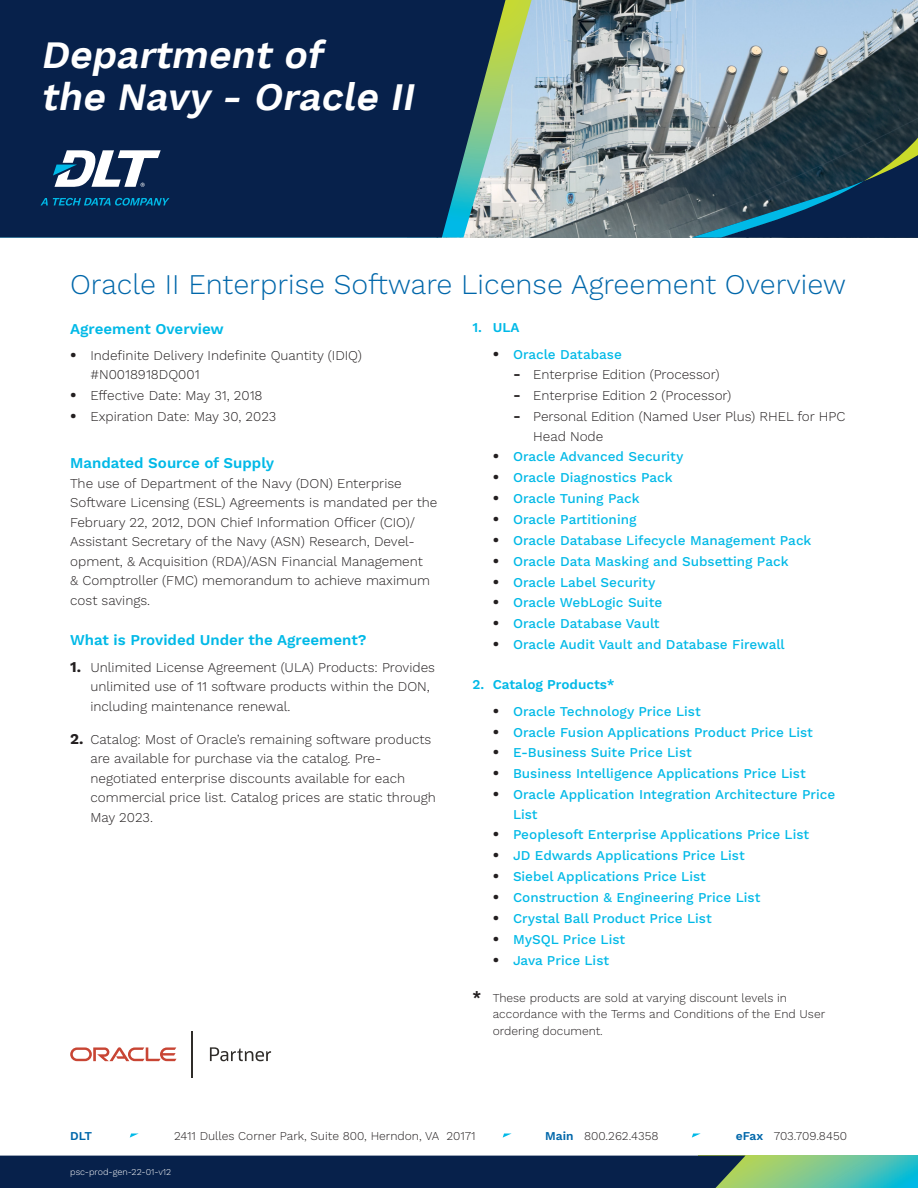
<style>
.page{position:relative;width:918px;height:1188px;background:#fff}
.page>*{position:absolute;margin:0;border:0;box-sizing:border-box;transform-origin:0 0}
.t1{font:italic 600 39px "Work Sans";color:#fff}
.t2{font:300 28.5px "Work Sans";color:#0067aa}
.t3{font:italic 600 16.5px "Work Sans";letter-spacing:.02em;color:#fff}
.t4{font:600 15px "Work Sans";color:#00b9e7}
.t5{font:300 13.5px/19.5px "Work Sans";color:#231f20}
.t6{font:500 13.5px/19.5px "Work Sans";color:#00b9e7}
.t7{font:600 13.5px "Work Sans";color:#00b9e7}
.t8{font:300 12px/16.5px "Work Sans";color:#231f20}
.t9{font:600 12px "Work Sans";color:#0067aa}
.t10{font:300 9px "Work Sans";color:#fff}
.s1{font-weight:700;font-size:15px}
.s2{font-weight:700;font-size:15px;color:#231f20}
.s3{font-weight:600;font-size:15px}
.s4{font-weight:600;color:#0067aa}
</style>
<div class="page">
<svg style="left:746px;top:1156px;width:172px;height:32px;background:#69c69c"></svg>
<div style="left:0;top:1156px;width:746px;height:32px;background:#07214b"></div>
<svg style="left:692px;top:1134px;width:8px;height:4px"></svg>
<svg style="left:503px;top:1134px;width:8px;height:4px"></svg>
<svg style="left:130px;top:1134px;width:8px;height:4px"></svg>
<img style="left:532px;top:0;width:386px;height:238px">
<svg style="left:506px;top:0;width:26px;height:238px;background:#becfbd"></svg>
<svg style="left:0;top:0;width:506px;height:238px;background:#1d3d5b"></svg>
<svg style="left:41px;top:198px;width:128px;height:8px"></svg>
<div style="left:0;top:0;width:394px;height:187px;background:#07214b"></div>
<svg style="left:692px;top:120px;width:226px;height:118px;background:#274254"></svg>
<hr style="left:192px;top:1031px;width:1px;height:46px;background:#2f2c29">
<svg style="left:70px;top:1047px;width:107px;height:14px"></svg>
<svg style="left:210px;top:1047px;width:61px;height:14px"></svg>
<p class="t1" style="left:40px;top:32px;width:283px">Department of</p>
<p class="t1" style="left:40px;top:74px;width:375px">the Navy - Oracle II</p>
<p class="t3" style="left:33px;top:37px;width:65px">dlt.com</p>
<p class="t2" style="left:70px;top:268px;width:778px">Oracle II Enterprise Software License Agreement Overview</p>
<p class="t4" style="left:70px;top:320px;width:155px">Agreement Overview</p>
<p class="t5" style="left:90px;top:346px;width:273px;text-indent:-20px"><span class="s1">•</span> Indefinite Delivery Indefinite Quantity (IDIQ) #N0018918DQ001</p>
<p class="t5" style="left:70px;top:387px;width:194px"><span class="s1">•</span> Effective Date: May 31, 2018</p>
<p class="t5" style="left:70px;top:407px;width:208px"><span class="s1">•</span> Expiration Date: May 30, 2023</p>
<p class="t4" style="left:70px;top:455px;width:206px">Mandated Source of Supply</p>
<p class="t5" style="left:70px;top:474px;width:369px">The use of Department of the Navy (DON) Enterprise Software Licensing (ESL) Agreements is mandated per the February 22, 2012, DON Chief Information Officer (CIO)/ Assistant Secretary of the Navy (ASN) Research, Devel&shy;opment, &amp; Acquisition (RDA)/ASN Financial Management<br>&amp; Comptroller (FMC) memorandum to achieve maximum cost savings.</p>
<p class="t4" style="left:70px;top:632px;width:298px">What is Provided Under the Agreement?</p>
<p class="t5" style="left:90px;top:658px;width:346px;text-indent:-20px"><span class="s1">1.</span> Unlimited License Agreement (ULA) Products: Provides unlimited use of 11 software products within the DON, including maintenance renewal.</p>
<p class="t5" style="left:90px;top:730px;width:347px;text-indent:-20px"><span class="s1">2.</span> Catalog: Most of Oracle’s remaining software products are available for purchase via the catalog. Pre&shy;negotiated enterprise discounts available for each commercial price list. Catalog prices are static through May 2023.</p>
<p class="t7" style="left:472px;top:320px;width:49px">1. ULA</p>
<p class="t6" style="left:493px;top:345px;width:131px"><span class="s2">•</span> Oracle Database</p>
<p class="t5" style="left:513px;top:366px;width:208px"><span class="s3">-</span> Enterprise Edition (Processor)</p>
<p class="t5" style="left:513px;top:386px;width:220px"><span class="s3">-</span> Enterprise Edition 2 (Processor)</p>
<p class="t5" style="left:533px;top:407px;width:314px;text-indent:-20px"><span class="s3">-</span> Personal Edition (Named User Plus) RHEL for HPC<br>Head Node</p>
<p class="t6" style="left:493px;top:448px;width:192px"><span class="s2">•</span> Oracle Advanced Security</p>
<p class="t6" style="left:493px;top:469px;width:181px"><span class="s2">•</span> Oracle Diagnostics Pack</p>
<p class="t6" style="left:493px;top:489px;width:148px"><span class="s2">•</span> Oracle Tuning Pack</p>
<p class="t6" style="left:493px;top:510px;width:145px"><span class="s2">•</span> Oracle Partitioning</p>
<p class="t6" style="left:493px;top:531px;width:320px"><span class="s2">•</span> Oracle Database Lifecycle Management Pack</p>
<p class="t6" style="left:493px;top:552px;width:297px"><span class="s2">•</span> Oracle Data Masking and Subsetting Pack</p>
<p class="t6" style="left:493px;top:573px;width:164px"><span class="s2">•</span> Oracle Label Security</p>
<p class="t6" style="left:493px;top:594px;width:171px"><span class="s2">•</span> Oracle WebLogic Suite</p>
<p class="t6" style="left:493px;top:615px;width:168px"><span class="s2">•</span> Oracle Database Vault</p>
<p class="t6" style="left:493px;top:635px;width:294px"><span class="s2">•</span> Oracle Audit Vault and Database Firewall</p>
<p class="t7" style="left:472px;top:677px;width:144px">2. Catalog Products*</p>
<p class="t6" style="left:493px;top:702px;width:210px"><span class="s2">•</span> Oracle Technology Price List</p>
<p class="t6" style="left:493px;top:723px;width:322px"><span class="s2">•</span> Oracle Fusion Applications Product Price List</p>
<p class="t6" style="left:493px;top:744px;width:201px"><span class="s2">•</span> E-Business Suite Price List</p>
<p class="t6" style="left:493px;top:765px;width:315px"><span class="s2">•</span> Business Intelligence Applications Price List</p>
<p class="t6" style="left:513px;top:785px;width:324px;text-indent:-20px"><span class="s2">•</span> Oracle Application Integration Architecture Price<br>List</p>
<p class="t6" style="left:493px;top:826px;width:318px"><span class="s2">•</span> Peoplesoft Enterprise Applications Price List</p>
<p class="t6" style="left:493px;top:847px;width:254px"><span class="s2">•</span> JD Edwards Applications Price List</p>
<p class="t6" style="left:493px;top:867px;width:215px"><span class="s2">•</span> Siebel Applications Price List</p>
<p class="t6" style="left:493px;top:888px;width:269px"><span class="s2">•</span> Construction &amp; Engineering Price List</p>
<p class="t6" style="left:493px;top:909px;width:221px"><span class="s2">•</span> Crystal Ball Product Price List</p>
<p class="t6" style="left:493px;top:930px;width:134px"><span class="s2">•</span> MySQL Price List</p>
<p class="t6" style="left:493px;top:951px;width:118px"><span class="s2">•</span> Java Price List</p>
<p class="t8" style="left:493px;top:990px;width:334px;text-indent:-20px"><span class="s1">*</span> These products are sold at varying discount levels in accordance with the Terms and Conditions of the End User ordering document.</p>
<p class="t9" style="left:70px;top:1129px;width:23px">DLT</p>
<p class="t8" style="left:174px;top:1128px;width:303px">2411 Dulles Corner Park, Suite 800, Herndon, VA 20171</p>
<p class="t8" style="left:545px;top:1128px;width:115px"><span class="s4">Main</span> 800.262.4358</p>
<p class="t8" style="left:736px;top:1128px;width:113px"><span class="s4">eFax</span> 703.709.8450</p>
<p class="t10" style="left:70px;top:1167px;width:103px">psc-prod-gen-22-01-v12</p>
</div>
